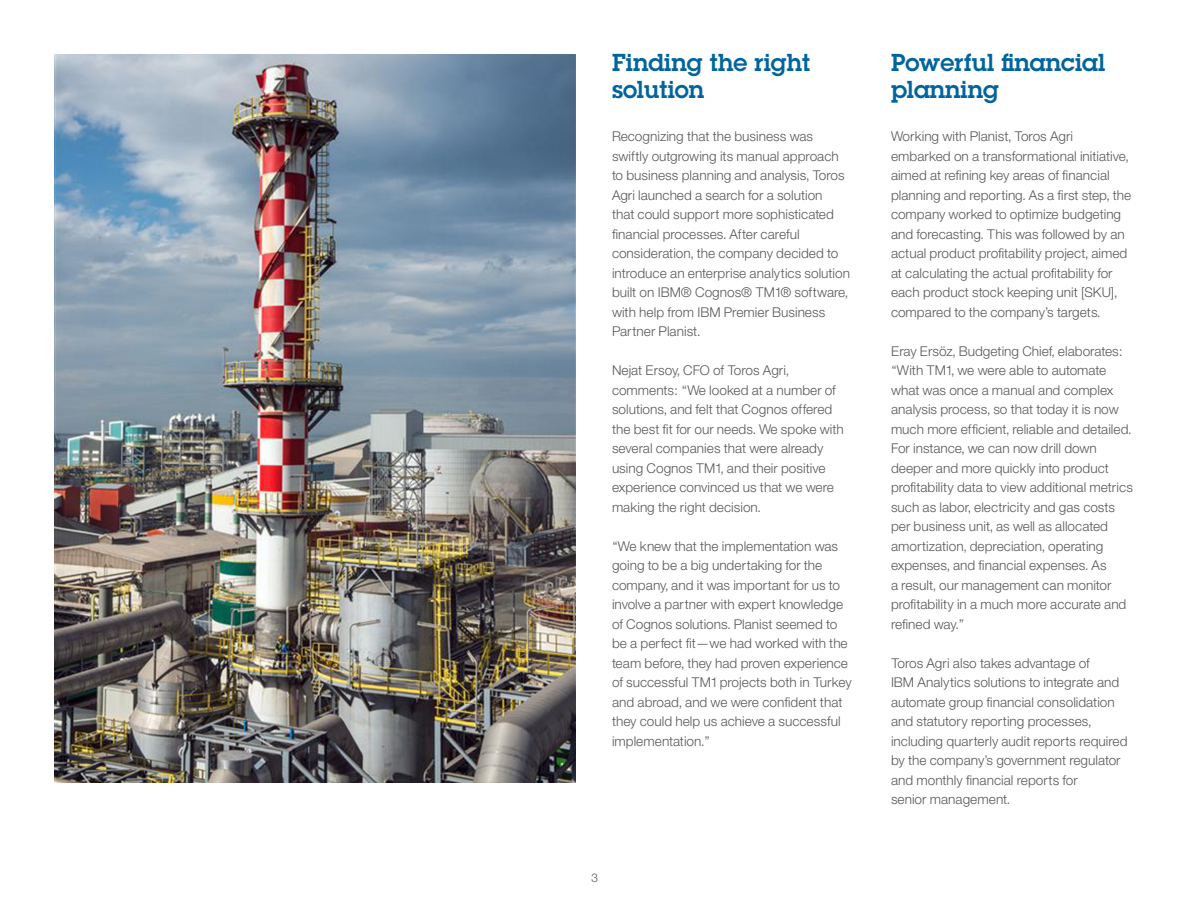
<style>
.page{position:relative;width:1188px;height:918px;background:#fff}
.page>*{position:absolute;margin:0;border:0;box-sizing:border-box;transform-origin:0 0}
.Head_-_Color_A{font:600 24px/27px "Lubalin Graph Std";color:#00649e}
.Body{font:13.5px/19.5px "Helv Neue Lightfor IBM";color:#57585a}
.t1{font:12px "Helv Neue Lightfor IBM";color:#57585a}
</style>
<div class="page">
<img style="left:54px;top:54px;width:522px;height:728px">
<p class="Head_-_Color_A" style="left:612px;top:49px;width:200px">Finding the right solution</p>
<p class="Body" style="left:612px;top:126px;width:240px">Recognizing that the business was swiftly outgrowing its manual approach to business planning and analysis, Toros Agri launched a search for a solution<br>that could support more sophisticated financial processes. After careful consideration, the company decided to introduce an enterprise analytics solution built on IBM® Cognos® TM1® software, with help from IBM Premier Business Partner Planist.</p>
<p class="Body" style="left:612px;top:360px;width:233px">Nejat Ersoy, CFO of Toros Agri, comments: “We looked at a number of solutions, and felt that Cognos offered the best fit for our needs. We spoke with several companies that were already using Cognos TM1, and their positive experience convinced us that we were making the right decision.</p>
<p class="Body" style="left:612px;top:536px;width:241px">“We knew that the implementation was going to be a big undertaking for the company, and it was important for us to involve a partner with expert knowledge of Cognos solutions. Planist seemed to be a perfect fit—we had worked with the team before, they had proven experience of successful TM1 projects both in Turkey and abroad, and we were confident that they could help us achieve a successful implementation.”</p>
<p class="t1" style="left:591px;top:871px;width:8px">3</p>
<p class="Head_-_Color_A" style="left:891px;top:49px;width:216px">Powerful financial planning</p>
<p class="Body" style="left:891px;top:126px;width:242px">Working with Planist, Toros Agri embarked on a transformational initiative, aimed at refining key areas of financial planning and reporting. As a first step, the company worked to optimize budgeting and forecasting. This was followed by an actual product profitability project, aimed at calculating the actual profitability for each product stock keeping unit [SKU], compared to the company’s targets.</p>
<p class="Body" style="left:891px;top:341px;width:243px">Eray Ersöz, Budgeting Chief, elaborates: “With TM1, we were able to automate what was once a manual and complex analysis process, so that today it is now much more efficient, reliable and detailed.<br>For instance, we can now drill down deeper and more quickly into product profitability data to view additional metrics such as labor, electricity and gas costs per business unit, as well as allocated amortization, depreciation, operating expenses, and financial expenses. As<br>a result, our management can monitor profitability in a much more accurate and refined way.”</p>
<p class="Body" style="left:891px;top:653px;width:238px">Toros Agri also takes advantage of<br>IBM Analytics solutions to integrate and automate group financial consolidation and statutory reporting processes, including quarterly audit reports required by the company’s government regulator and monthly financial reports for<br>senior management.</p>
</div>
